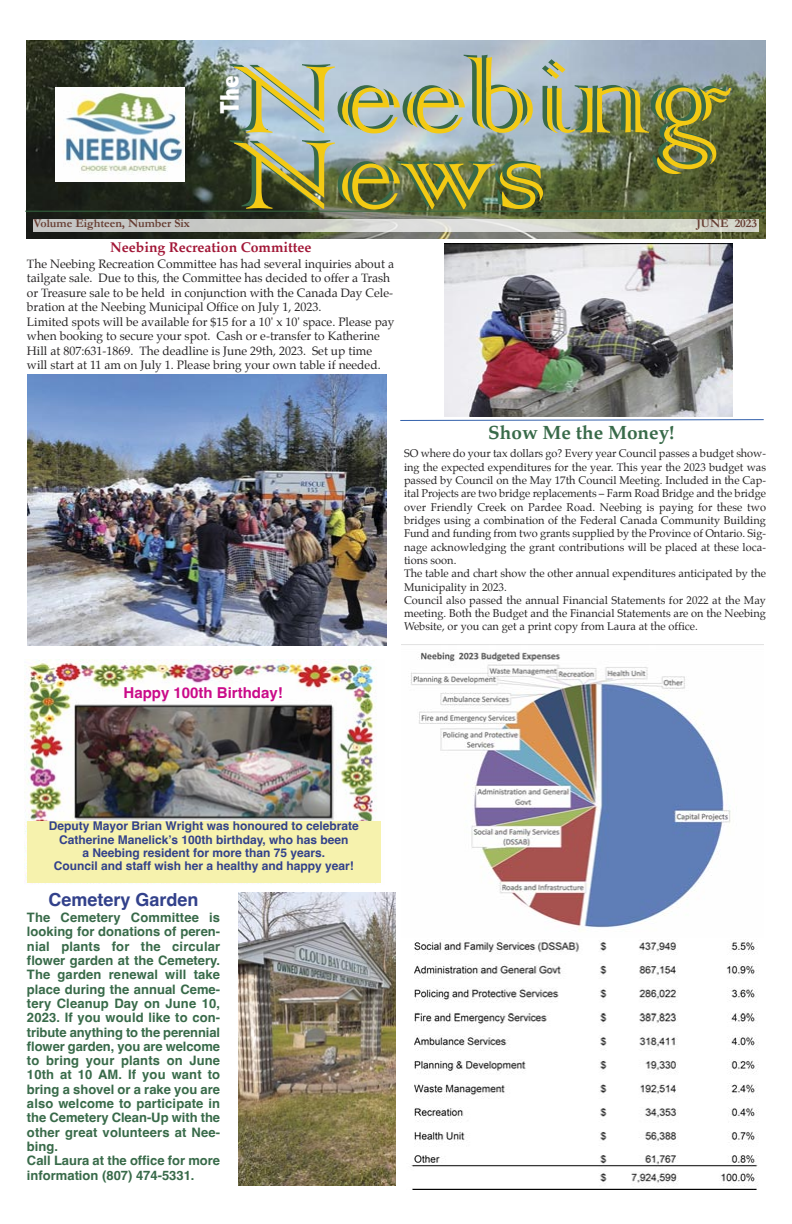
<style>
.page{position:relative;width:792px;height:1224px;background:#fff}
.page>*{position:absolute;margin:0;border:0;box-sizing:border-box;transform-origin:0 0}
.t1{font:126px "Colonna";color:#f3ca14;scale:1.1 1}
.t2{font:800 condensed 27px "Abadi";color:#fff}
.t3{font:700 19px "Palatino";color:#386a49}
.t4{font:700 18px "Helvetica";color:#32418b}
.t5{font:700 15px "Helvetica";color:#ca0b89}
.t6{font:700 14px "Palatino";color:#a21636}
.t7{font:700 13px/14.3px "Helvetica";color:#386a49;text-align:justify}
.t8{font:12px/14.5px "Palatino";color:#272526}
.t9{font:700 12px/13.2px "Helvetica";color:#32418b;text-align:center}
.t10{font:700 12px "Garamond";color:#663c31}
.t11{font:11px/13.3px "Palatino";color:#272526;text-align:justify}
</style>
<div class="page">
<img style="left:27px;top:41px;width:739px;height:198px">
<hr style="left:25px;top:211px;width:740px;height:1px;background:#366842">
<div style="left:34px;top:219px;width:725px;height:13px;background:#fff;opacity:.75"></div>
<img style="left:56px;top:87px;width:129px;height:95px">
<img style="left:238px;top:893px;width:157px;height:293px">
<img style="left:411px;top:939px;width:347px;height:251px">
<img style="left:401px;top:644px;width:363px;height:286px">
<img style="left:27px;top:375px;width:360px;height:271px">
<div style="left:441px;top:244px;width:295px;height:172px;background:linear-gradient(to bottom,#fff,#fff)"></div>
<img style="left:444px;top:244px;width:288px;height:172px">
<img style="left:24px;top:660px;width:353px;height:224px">
<div style="left:27px;top:821px;width:354px;height:62px;background:#f6f2ad"></div>
<svg style="left:400px;top:419px;width:364px;height:2px"></svg>
<p class="t1" style="left:231px;top:42px;width:457px">Neebing</p>
<p class="t2" style="left:215px;top:114px;width:40px;rotate:-90deg">The</p>
<p class="t1" style="left:231px;top:118px;width:289px">News</p>
<p class="t10" style="left:34px;top:217px;width:158px">Volume Eighteen, Number Six</p>
<p class="t10" style="left:696px;top:217px;width:62px">JUNE 2023</p>
<p class="t6" style="left:110px;top:241px;width:203px">Neebing Recreation Committee</p>
<p class="t8" style="left:27px;top:257px;width:369px">The Neebing Recreation Committee has had several inquiries about a tailgate sale. Due to this, the Committee has decided to offer a Trash or Treasure sale to be held in conjunction with the Canada Day Cele&shy;bration at the Neebing Municipal Office on July 1, 2023.</p>
<p class="t8" style="left:27px;top:315px;width:369px">Limited spots will be available for $15 for a 10' x 10' space. Please pay when booking to secure your spot. Cash or e-transfer to Katherine Hill at 807:631-1869. The deadline is June 29th, 2023. Set up time will start at 11 am on July 1. Please bring your own table if needed.</p>
<p class="t3" style="left:488px;top:424px;width:188px">Show Me the Money!</p>
<p class="t11" style="left:404px;top:448px;width:364px">SO where do your tax dollars go? Every year Council passes a budget show&shy;ing the expected expenditures for the year. This year the 2023 budget was passed by Council on the May 17th Council Meeting. Included in the Cap&shy;ital Projects are two bridge replacements – Farm Road Bridge and the bridge over Friendly Creek on Pardee Road. Neebing is paying for these two bridges using a combination of the Federal Canada Community Building Fund and funding from two grants supplied by the Province of Ontario. Sig&shy;nage acknowledging the grant contributions will be placed at these loca&shy;tions soon.</p>
<p class="t11" style="left:404px;top:568px;width:364px">The table and chart show the other annual expenditures anticipated by the<br>Municipality in 2023.</p>
<p class="t11" style="left:404px;top:594px;width:364px">Council also passed the annual Financial Statements for 2022 at the May meeting. Both the Budget and the Financial Statements are on the Neebing Website, or you can get a print copy from Laura at the office.</p>
<p class="t5" style="left:124px;top:686px;width:161px">Happy 100th Birthday!</p>
<p class="t9" style="left:49px;top:821px;width:311px">Deputy Mayor Brian Wright was honoured to celebrate<br>Catherine Manelick’s 100th birthday, who has been</p>
<p class="t9" style="left:82px;top:847px;width:244px">a Neebing resident for more than 75 years.</p>
<p class="t9" style="left:54px;top:860px;width:302px">Council and staff wish her a healthy and happy year!</p>
<p class="t4" style="left:49px;top:892px;width:152px">Cemetery Garden</p>
<p class="t7" style="left:27px;top:912px;width:195px">The Cemetery Committee is looking for donations of peren&shy;nial plants for the circular flower garden at the Cemetery.<br>The garden renewal will take place during the annual Ceme&shy;tery Cleanup Day on June 10, 2023. If you would like to con&shy;tribute anything to the perennial flower garden, you are welcome to bring your plants on June 10th at 10 AM. If you want to bring a shovel or a rake you are also welcome to participate in the Cemetery Clean-Up with the other great volunteers at Nee&shy;bing.</p>
<p class="t7" style="left:27px;top:1155px;width:195px">Call Laura at the office for more information (807) 474-5331.</p>
</div>
